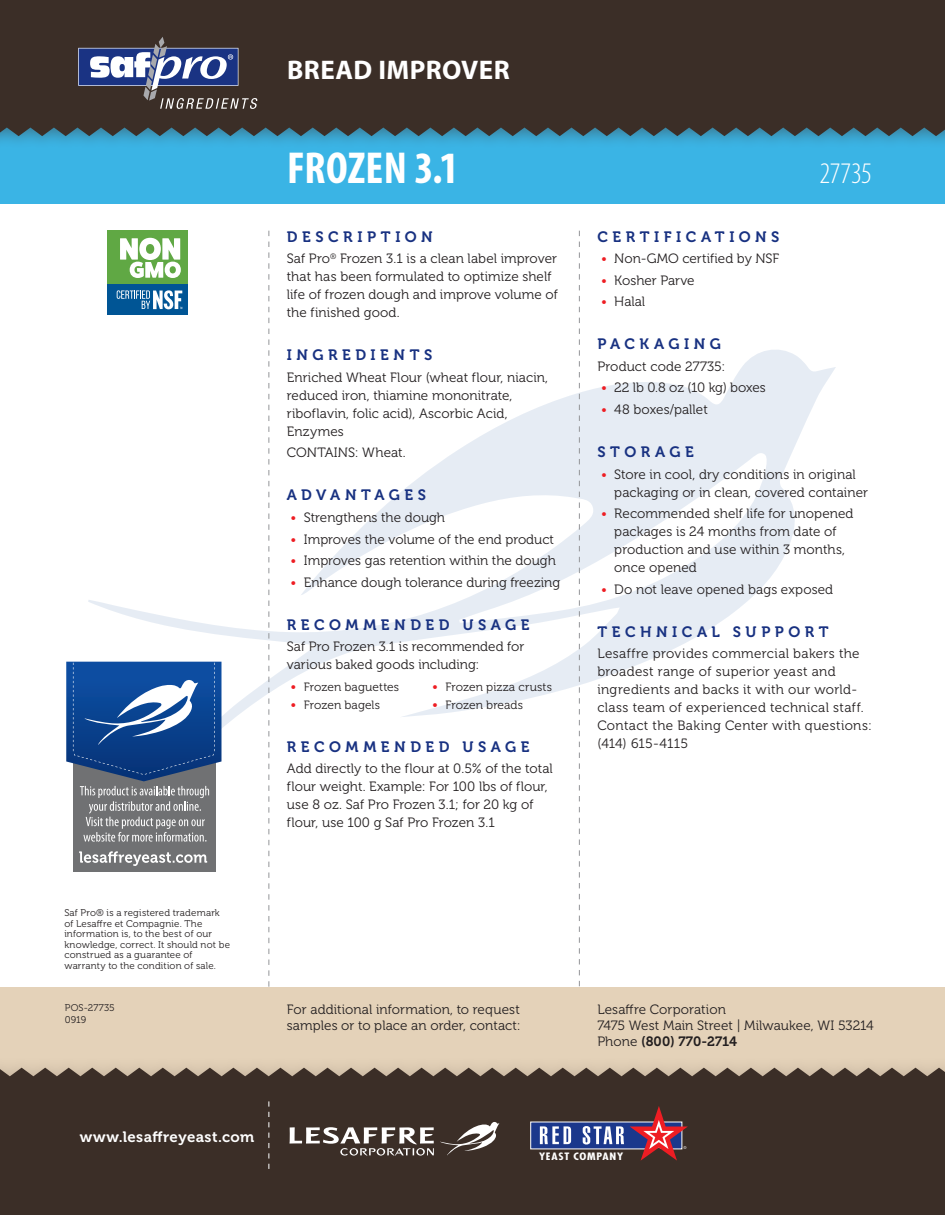
<style>
.page{position:relative;width:945px;height:1215px;background:#fff}
.page>*{position:absolute;margin:0;border:0;box-sizing:border-box;transform-origin:0 0}
.t1{font:700 condensed 45px "Myriad Pro";letter-spacing:.005em;color:#fff}
.t2{font:300 condensed 30px "Myriad Pro";letter-spacing:-.015em;color:#fff}
.t3{font:700 27px "Myriad Pro";letter-spacing:.02em;color:#fff}
.t4{font:15px "Museo 700";letter-spacing:.3em;color:#183181}
.t5{font:15px "Museo 700";letter-spacing:.025em;color:#fff}
.Body_copy{font:13.5px/18px "Museo 300";letter-spacing:.005em;color:#231f20}
.Body_copy-2{font:13.5px/18px "Museo 300";letter-spacing:.025em;color:#231f20}
.t6{font:13.5px "Museo 700";color:#231f20}
.t7{font:12px "Museo 300";letter-spacing:.005em;color:#231f20}
.t8{font:700 condensed 9.9px "Futura Std";letter-spacing:.065em;color:#fff;scale:1.2 1}
.t9{font:9.75px/10.5px "Museo 300";letter-spacing:.015em;color:#231f20}
.s1{color:#ee1d23}
.s2{font-size:13.5px;color:#ee1d23}
.s3{font-family:"Museo 300"}
</style>
<div class="page">
<svg style="left:88px;top:350px;width:748px;height:419px"></svg>
<svg style="left:269px;top:231px;width:1px;height:756px"></svg>
<svg style="left:579px;top:231px;width:1px;height:756px"></svg>
<div style="left:0;top:0;width:945px;height:204px;background:#3ab4e5"></div>
<div style="left:0;top:987px;width:945px;height:216px;background:#e4d2b9"></div>
<div style="left:0;top:1068px;width:945px;height:147px;background:#3b2e27"></div>
<svg style="left:269px;top:1101px;width:1px;height:68px"></svg>
<div style="left:0;top:0;width:945px;height:150px;background:#3b2e27;opacity:.5"></div>
<div style="left:0;top:0;width:945px;height:136px;background:#3b2e27"></div>
<svg style="left:78px;top:37px;width:180px;height:72px"></svg>
<svg style="left:530px;top:1106px;width:158px;height:55px"></svg>
<svg style="left:290px;top:1127px;width:144px;height:29px"></svg>
<svg style="left:440px;top:1122px;width:59px;height:33px"></svg>
<div style="left:73px;top:712px;width:142px;height:160px;background:#707173"></div>
<svg style="left:79px;top:851px;width:128px;height:15px"></svg>
<svg style="left:66px;top:662px;width:156px;height:180px"></svg>
<svg style="left:107px;top:230px;width:1px;height:85px"></svg>
<div style="left:108px;top:230px;width:80px;height:55px;background:#60a844"></div>
<div style="left:108px;top:285px;width:80px;height:30px;background:#005595"></div>
<svg style="left:117px;top:290px;width:65px;height:19px"></svg>
<svg style="left:120px;top:238px;width:61px;height:40px"></svg>
<p class="t9" style="left:64px;top:908px;width:167px">Saf Pro® is a registered trademark of Lesaffre et Compagnie. The information is, to the best of our knowledge, correct. It should not be construed as a guarantee of warranty to the condition of sale.</p>
<p class="t9" style="left:65px;top:1003px;width:51px">POS-27735</p>
<p class="t9" style="left:65px;top:1015px;width:23px">0919</p>
<p class="t3" style="left:287px;top:55px;width:224px">BREAD IMPROVER</p>
<p class="t1" style="left:287px;top:140px;width:173px">FROZEN 3.1</p>
<p class="t2" style="left:820px;top:158px;width:54px">27735</p>
<p class="t4" style="left:287px;top:228px;width:147px">DESCRIPTION</p>
<p class="Body_copy" style="left:287px;top:250px;width:273px">Saf Pro<sup>®</sup> Frozen 3.1 is a clean label improver that has been formulated to optimize shelf life of frozen dough and improve volume of the finished good.</p>
<p class="t4" style="left:287px;top:347px;width:147px">INGREDIENTS</p>
<p class="Body_copy" style="left:287px;top:369px;width:263px">Enriched Wheat Flour (wheat flour, niacin, reduced iron, thiamine mononitrate, riboflavin, folic acid), Ascorbic Acid,<br>Enzymes</p>
<p class="Body_copy" style="left:287px;top:444px;width:120px">CONTAINS: Wheat.</p>
<p class="t4" style="left:287px;top:487px;width:141px">ADVANTAGES</p>
<p class="Body_copy" style="left:291px;top:509px;width:156px"><span class="s1">•</span> Strengthens the dough</p>
<p class="Body_copy" style="left:291px;top:530px;width:265px"><span class="s1">•</span> Improves the volume of the end product</p>
<p class="Body_copy" style="left:291px;top:552px;width:267px"><span class="s1">•</span> Improves gas retention within the dough</p>
<p class="Body_copy" style="left:291px;top:573px;width:271px"><span class="s1">•</span> Enhance dough tolerance during freezing</p>
<p class="t4" style="left:287px;top:616px;width:244px">RECOMMENDED USAGE</p>
<p class="Body_copy" style="left:287px;top:638px;width:239px">Saf Pro Frozen 3.1 is recommended for various baked goods including:</p>
<p class="t7" style="left:291px;top:680px;width:110px"><span class="s2">•</span> Frozen baguettes</p>
<p class="t7" style="left:291px;top:698px;width:91px"><span class="s2">•</span> Frozen bagels</p>
<p class="t7" style="left:432px;top:680px;width:121px"><span class="s2">•</span> Frozen pizza crusts</p>
<p class="t7" style="left:432px;top:698px;width:92px"><span class="s2">•</span> Frozen breads</p>
<p class="t4" style="left:287px;top:738px;width:244px">RECOMMENDED USAGE</p>
<p class="Body_copy" style="left:287px;top:760px;width:267px">Add directly to the flour at 0.5% of the total flour weight. Example: For 100 lbs of flour, use 8 oz. Saf Pro Frozen 3.1; for 20 kg of flour, use 100 g Saf Pro Frozen 3.1</p>
<p class="t4" style="left:597px;top:228px;width:184px">CERTIFICATIONS</p>
<p class="Body_copy" style="left:601px;top:250px;width:180px"><span class="s1">•</span> Non-GMO certified by NSF</p>
<p class="Body_copy" style="left:601px;top:272px;width:95px"><span class="s1">•</span> Kosher Parve</p>
<p class="Body_copy" style="left:601px;top:293px;width:46px"><span class="s1">•</span> Halal</p>
<p class="t4" style="left:597px;top:336px;width:125px">PACKAGING</p>
<p class="Body_copy" style="left:597px;top:358px;width:129px">Product code 27735:</p>
<p class="Body_copy" style="left:601px;top:379px;width:166px"><span class="s1">•</span> 22 lb 0.8 oz (10 kg) boxes</p>
<p class="Body_copy" style="left:601px;top:401px;width:108px"><span class="s1">•</span> 48 boxes/pallet</p>
<p class="t4" style="left:597px;top:443px;width:98px">STORAGE</p>
<p class="Body_copy" style="left:614px;top:465px;width:255px;text-indent:-13px"><span class="s1">•</span> Store in cool, dry conditions in original packaging or in clean, covered container</p>
<p class="Body_copy" style="left:614px;top:505px;width:241px;text-indent:-13px"><span class="s1">•</span> Recommended shelf life for unopened packages is 24 months from date of production and use within 3 months, once opened</p>
<p class="Body_copy" style="left:601px;top:580px;width:234px"><span class="s1">•</span> Do not leave opened bags exposed</p>
<p class="t4" style="left:597px;top:623px;width:233px">TECHNICAL SUPPORT</p>
<p class="Body_copy-2" style="left:597px;top:645px;width:276px">Lesaffre provides commercial bakers the broadest range of superior yeast and ingredients and backs it with our world&shy;class team of experienced technical staff.<br>Contact the Baking Center with questions: (414) 615-4115</p>
<p class="Body_copy" style="left:287px;top:1002px;width:235px;line-height:15.8px">For additional information, to request samples or to place an order, contact:</p>
<p class="Body_copy" style="left:597px;top:1002px;width:278px;line-height:15.8px">Lesaffre Corporation<br>7475 West Main Street | Milwaukee, WI 53214</p>
<p class="t6" style="left:597px;top:1033px;width:141px"><span class="s3">Phone</span> (800) 770-2714</p>
<p class="t5" style="left:80px;top:1128px;width:176px">www.lesaffreyeast.com</p>
<p class="t8" style="left:539px;top:1150px;width:72px">YEAST COMPANY</p>
</div>
